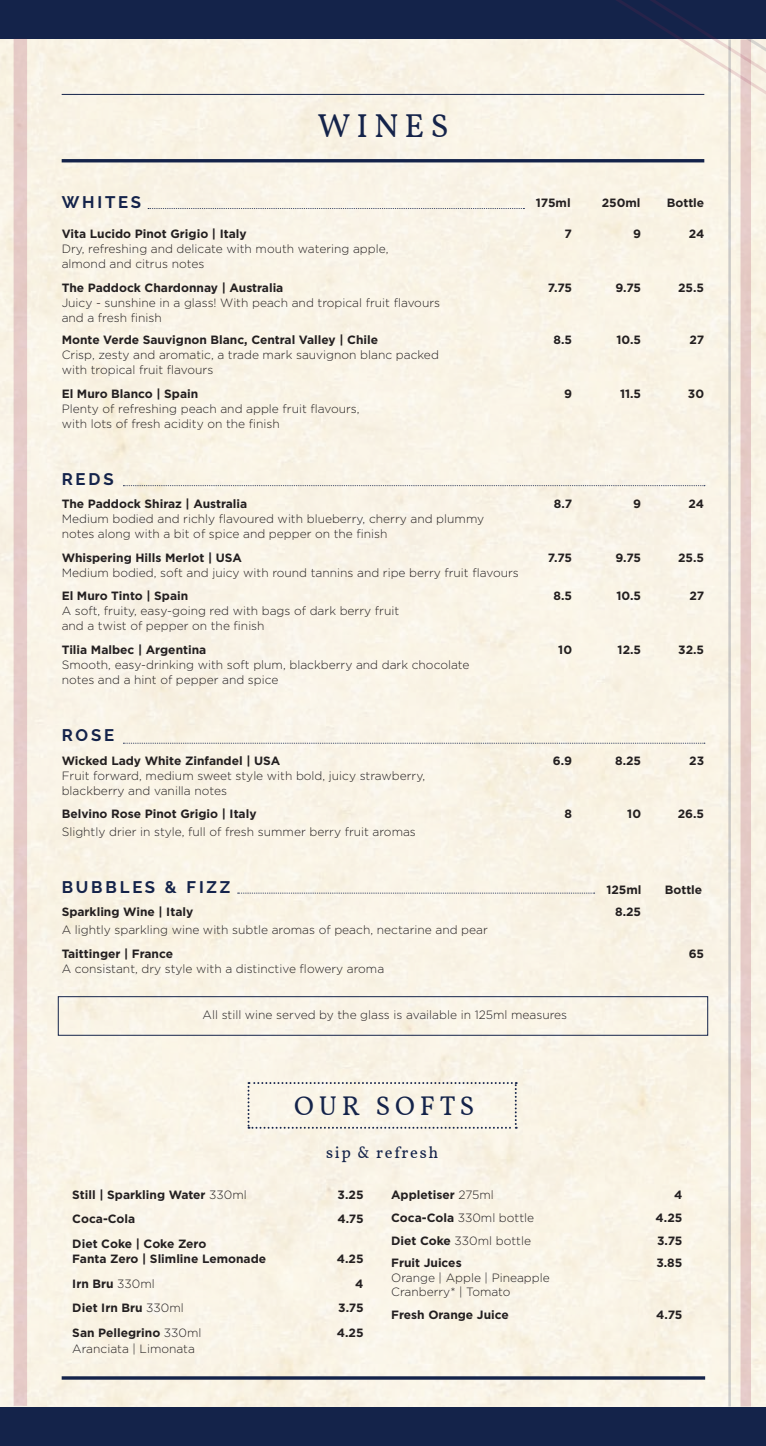
<style>
.page{position:relative;width:766px;height:1446px;background:#fff}
.page>*{position:absolute;margin:0;border:0;box-sizing:border-box;transform-origin:0 0}
.t1{font:33px "Vollkorn";letter-spacing:.18em;color:#14234a}
.t2{font:27px "Vollkorn";letter-spacing:.18em;color:#14234a}
.t3{font:700 16.65px "Raleway";letter-spacing:.17em;color:#14234a}
.t4{font:16.5px "Vollkorn";letter-spacing:.1em;color:#14234a}
.t5{font:300 12px/15px "Gotham";color:#231f20}
.t6{font:700 12px/15.9px "Gotham";color:#231f20}
.s1{font-weight:300}
.s2{font-weight:700}
</style>
<div class="page">
<div style="left:0;top:0;width:765px;height:1446px;background:#14234a"></div>
<div style="left:0;top:39px;width:765px;height:1367px;background:#faf4e6"></div>
<hr style="left:62px;top:159px;width:642px;height:3px;background:#14234a">
<hr style="left:62px;top:94px;width:642px;height:1px;background:#14234a">
<svg style="left:123px;top:485px;width:581px;height:1px"></svg>
<svg style="left:148px;top:208px;width:189px;height:1px"></svg>
<svg style="left:123px;top:743px;width:581px;height:1px"></svg>
<svg style="left:237px;top:892px;width:357px;height:1px"></svg>
<div style="left:740px;top:39px;width:10px;height:1367px;background:#e5cac7"></div>
<div style="left:14px;top:39px;width:13px;height:1366px;background:#e6cbc8"></div>
<hr style="left:728px;top:39px;width:2px;height:1367px;background:#14234a">
<svg style="left:337px;top:0;width:428px;height:307px;fill:#f9f3e6"></svg>
<div style="left:58px;top:996px;width:650px;height:39px;border:1px solid #14234a"></div>
<svg style="left:247px;top:1082px;width:269px;height:46px"></svg>
<hr style="left:62px;top:1376px;width:643px;height:3px;background:#14234a">
<h1 class="t1" style="left:317px;top:101px;width:133px">WINES</h1>
<h3 class="t3" style="left:62px;top:193px;width:81px">WHITES</h3>
<p class="t6" style="left:62px;top:226px;width:186px">Vita Lucido Pinot Grigio | Italy</p>
<p class="t6" style="left:564px;top:226px;width:9px">7</p>
<p class="t6" style="left:633px;top:226px;width:9px">9</p>
<p class="t6" style="left:688px;top:226px;width:17px">24</p>
<p class="t5" style="left:62px;top:241px;width:328px">Dry, refreshing and delicate with mouth watering apple, almond and citrus notes</p>
<p class="t6" style="left:62px;top:279px;width:223px">The Paddock Chardonnay | Australia</p>
<p class="t6" style="left:548px;top:279px;width:26px">7.75</p>
<p class="t6" style="left:615px;top:279px;width:27px">9.75</p>
<p class="t6" style="left:678px;top:279px;width:28px">25.5</p>
<p class="t5" style="left:62px;top:295px;width:380px">Juicy - sunshine in a glass! With peach and tropical fruit flavours and a fresh finish</p>
<p class="t6" style="left:62px;top:332px;width:318px">Monte Verde Sauvignon Blanc, Central Valley | Chile</p>
<p class="t6" style="left:553px;top:332px;width:20px">8.5</p>
<p class="t6" style="left:616px;top:332px;width:26px">10.5</p>
<p class="t6" style="left:689px;top:332px;width:16px">27</p>
<p class="t5" style="left:62px;top:347px;width:378px">Crisp, zesty and aromatic, a trade mark sauvignon blanc packed with tropical fruit flavours</p>
<p class="t6" style="left:62px;top:385px;width:138px">El Muro Blanco | Spain</p>
<p class="t6" style="left:564px;top:385px;width:9px">9</p>
<p class="t6" style="left:619px;top:385px;width:23px">11.5</p>
<p class="t6" style="left:687px;top:385px;width:18px">30</p>
<p class="t5" style="left:62px;top:401px;width:299px">Plenty of refreshing peach and apple fruit flavours, with lots of fresh acidity on the finish</p>
<p class="t6" style="left:535px;top:195px;width:36px">175ml</p>
<p class="t6" style="left:601px;top:195px;width:40px">250ml</p>
<p class="t6" style="left:666px;top:195px;width:39px">Bottle</p>
<h3 class="t3" style="left:62px;top:469px;width:53px">REDS</h3>
<p class="t6" style="left:62px;top:496px;width:187px">The Paddock Shiraz | Australia</p>
<p class="t6" style="left:553px;top:496px;width:20px">8.7</p>
<p class="t6" style="left:633px;top:496px;width:9px">9</p>
<p class="t6" style="left:688px;top:496px;width:17px">24</p>
<p class="t5" style="left:62px;top:511px;width:424px">Medium bodied and richly flavoured with blueberry, cherry and plummy notes along with a bit of spice and pepper on the finish</p>
<p class="t6" style="left:62px;top:549px;width:182px">Whispering Hills Merlot | USA</p>
<p class="t6" style="left:548px;top:549px;width:26px">7.75</p>
<p class="t6" style="left:615px;top:549px;width:27px">9.75</p>
<p class="t6" style="left:678px;top:549px;width:28px">25.5</p>
<p class="t5" style="left:62px;top:565px;width:458px">Medium bodied, soft and juicy with round tannins and ripe berry fruit flavours</p>
<p class="t6" style="left:62px;top:588px;width:128px">El Muro Tinto | Spain</p>
<p class="t6" style="left:553px;top:588px;width:20px">8.5</p>
<p class="t6" style="left:616px;top:588px;width:26px">10.5</p>
<p class="t6" style="left:689px;top:588px;width:16px">27</p>
<p class="t5" style="left:62px;top:603px;width:339px">A soft, fruity, easy-going red with bags of dark berry fruit and a twist of pepper on the finish</p>
<p class="t6" style="left:62px;top:642px;width:146px">Tilia Malbec | Argentina</p>
<p class="t6" style="left:558px;top:642px;width:15px">10</p>
<p class="t6" style="left:617px;top:642px;width:25px">12.5</p>
<p class="t6" style="left:678px;top:642px;width:27px">32.5</p>
<p class="t5" style="left:62px;top:657px;width:409px">Smooth, easy-drinking with soft plum, blackberry and dark chocolate notes and a hint of pepper and spice</p>
<h3 class="t3" style="left:62px;top:726px;width:54px">ROSE</h3>
<p class="t6" style="left:62px;top:752px;width:220px">Wicked Lady White Zinfandel | USA</p>
<p class="t6" style="left:552px;top:752px;width:21px">6.9</p>
<p class="t6" style="left:615px;top:752px;width:28px">8.25</p>
<p class="t6" style="left:689px;top:752px;width:16px">23</p>
<p class="t5" style="left:62px;top:767px;width:365px">Fruit forward, medium sweet style with bold, juicy strawberry, blackberry and vanilla notes</p>
<p class="t6" style="left:62px;top:806px;width:196px">Belvino Rose Pinot Grigio | Italy</p>
<p class="t6" style="left:564px;top:806px;width:9px">8</p>
<p class="t6" style="left:627px;top:806px;width:15px">10</p>
<p class="t6" style="left:677px;top:806px;width:28px">26.5</p>
<p class="t5" style="left:62px;top:823px;width:355px">Slightly drier in style, full of fresh summer berry fruit aromas</p>
<h3 class="t3" style="left:62px;top:877px;width:170px">BUBBLES &amp; FIZZ</h3>
<p class="t6" style="left:62px;top:904px;width:133px">Sparkling Wine | Italy</p>
<p class="t6" style="left:615px;top:904px;width:28px">8.25</p>
<p class="t5" style="left:62px;top:922px;width:427px">A lightly sparkling wine with subtle aromas of peach, nectarine and pear</p>
<p class="t6" style="left:62px;top:945px;width:113px">Taittinger | France</p>
<p class="t6" style="left:688px;top:945px;width:17px">65</p>
<p class="t5" style="left:62px;top:960px;width:324px">A consistant, dry style with a distinctive flowery aroma</p>
<p class="t6" style="left:606px;top:881px;width:37px">125ml</p>
<p class="t6" style="left:664px;top:881px;width:39px">Bottle</p>
<p class="t5" style="left:202px;top:1007px;width:366px">All still wine served by the glass is available in 125ml measures</p>
<h2 class="t2" style="left:294px;top:1086px;width:181px">OUR SOFTS</h2>
<h3 class="t4" style="left:326px;top:1140px;width:114px">sip &amp; refresh</h3>
<p class="t6" style="left:72px;top:1186px;width:176px">Still | Sparkling Water <span class="s1">330ml</span></p>
<p class="t6" style="left:337px;top:1186px;width:27px">3.25</p>
<p class="t6" style="left:72px;top:1211px;width:64px">Coca-Cola</p>
<p class="t6" style="left:337px;top:1211px;width:28px">4.75</p>
<p class="t6" style="left:72px;top:1235px;width:195px">Diet Coke | Coke Zero<br>Fanta Zero | Slimline Lemonade</p>
<p class="t6" style="left:337px;top:1251px;width:28px">4.25</p>
<p class="t6" style="left:72px;top:1275px;width:84px">Irn Bru <span class="s1">330ml</span></p>
<p class="t6" style="left:355px;top:1275px;width:10px">4</p>
<p class="t6" style="left:72px;top:1300px;width:113px">Diet Irn Bru <span class="s1">330ml</span></p>
<p class="t6" style="left:338px;top:1300px;width:27px">3.75</p>
<p class="t6" style="left:72px;top:1324px;width:131px">San Pellegrino <span class="s1">330ml</span></p>
<p class="t6" style="left:337px;top:1324px;width:28px">4.25</p>
<p class="t5" style="left:72px;top:1340px;width:124px">Aranciata | Limonata</p>
<p class="t6" style="left:391px;top:1186px;width:104px">Appletiser <span class="s1">275ml</span></p>
<p class="t6" style="left:674px;top:1186px;width:10px">4</p>
<p class="t5" style="left:391px;top:1209px;width:144px"><span class="s2">Coca-Cola</span> 330ml bottle</p>
<p class="t6" style="left:655px;top:1209px;width:28px">4.25</p>
<p class="t5" style="left:391px;top:1232px;width:141px"><span class="s2">Diet Coke</span> 330ml bottle</p>
<p class="t6" style="left:656px;top:1232px;width:27px">3.75</p>
<p class="t6" style="left:391px;top:1255px;width:72px">Fruit Juices</p>
<p class="t6" style="left:656px;top:1255px;width:28px">3.85</p>
<p class="t5" style="left:391px;top:1270px;width:160px;line-height:14.4px">Orange | Apple | Pineapple<br>Cranberry* | Tomato</p>
<p class="t6" style="left:391px;top:1307px;width:119px">Fresh Orange Juice</p>
<p class="t6" style="left:656px;top:1307px;width:28px">4.75</p>
</div>
